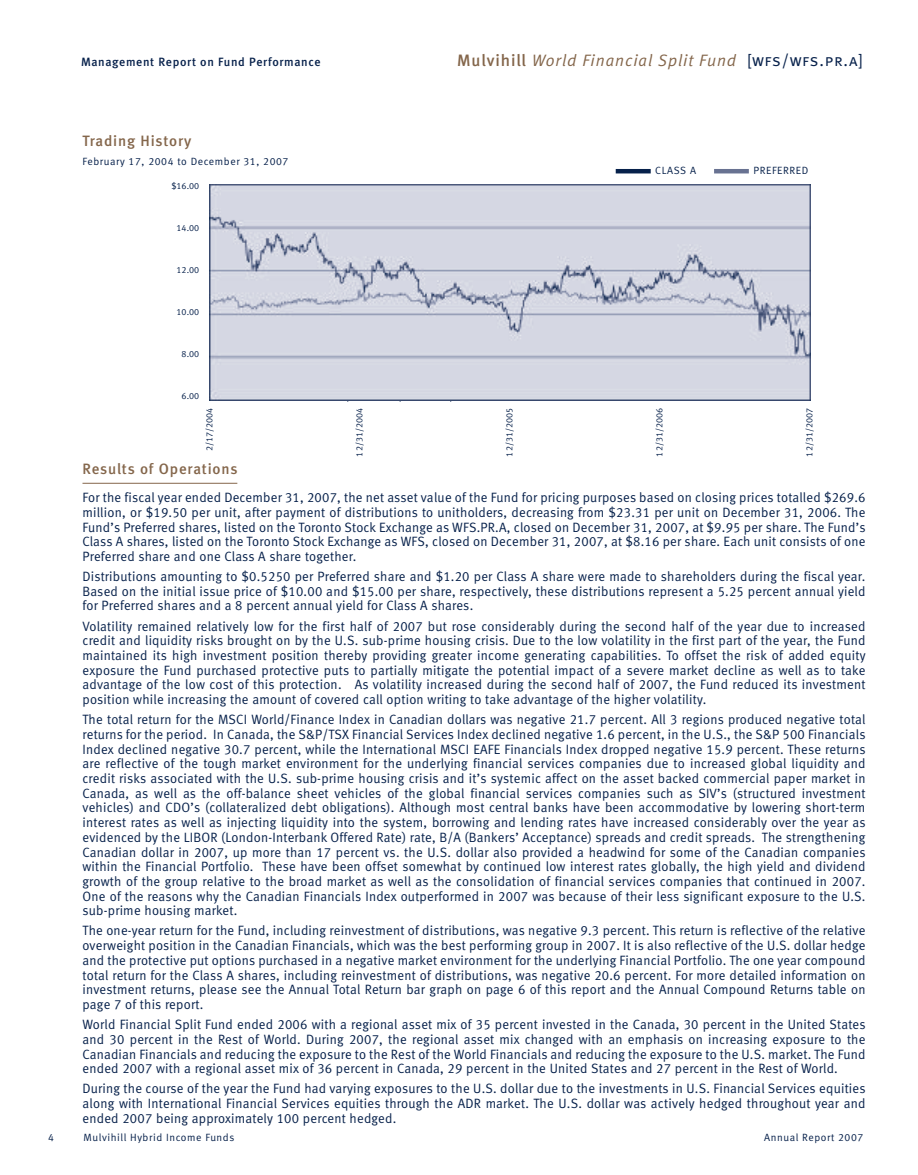
<style>
.page{position:relative;width:918px;height:1175px;background:#fff}
.page>*{position:absolute;margin:0;border:0;box-sizing:border-box;transform-origin:0 0}
.t1{font:italic 16.5px "Meta Normal LF";letter-spacing:.055em;color:#84664b}
.t2{font:15px "Meta Medium LF";letter-spacing:.055em;color:#84664b}
.t3{font:13.5px/14.7px "Meta Normal LF";letter-spacing:.015em;color:#07214b;text-align:justify}
.t4{font:12px "Meta Medium LF";letter-spacing:.055em;color:#07214b}
.t5{font:10.5px "Meta Normal LF";letter-spacing:.055em;color:#07214b}
.t6{font:9px "Meta Normal LF";color:#07214b}
.s1{font-family:"Meta";font-weight:500;font-style:normal}
.s2{font-family:"Meta Normal LF Caps";font-style:normal;color:#07214b}
</style>
<div class="page">
<hr style="left:82px;top:483px;width:155px;height:1px;background:#84664b">
<hr style="left:714px;top:169px;width:35px;height:4px;background:#687291">
<hr style="left:616px;top:169px;width:35px;height:4px;background:#07214b">
<img style="left:209px;top:185px;width:602px;height:216px">
<p class="t4" style="left:81px;top:58px;width:241px">Management Report on Fund Performance</p>
<p class="t1" style="left:457px;top:55px;width:407px"><span class="s1">Mulvihill</span> World Financial Split Fund <span class="s2">[wfs/wfs.pr.a]</span></p>
<p class="t2" style="left:82px;top:136px;width:110px">Trading History</p>
<p class="t5" style="left:82px;top:158px;width:208px">February 17, 2004 to December 31, 2007</p>
<p class="t6" style="left:171px;top:183px;width:29px">$16.00</p>
<p class="t6" style="left:177px;top:225px;width:24px">14.00</p>
<p class="t6" style="left:177px;top:267px;width:24px">12.00</p>
<p class="t6" style="left:177px;top:309px;width:24px">10.00</p>
<p class="t6" style="left:182px;top:351px;width:19px">8.00</p>
<p class="t6" style="left:182px;top:393px;width:19px">6.00</p>
<p class="t5" style="left:655px;top:166px;width:42px">CLASS A</p>
<p class="t5" style="left:754px;top:166px;width:56px">PREFERRED</p>
<p class="t6" style="left:206px;top:451px;width:45px;rotate:-90deg">2/17/2004</p>
<p class="t6" style="left:356px;top:456px;width:50px;rotate:-90deg">12/31/2004</p>
<p class="t6" style="left:506px;top:456px;width:50px;rotate:-90deg">12/31/2005</p>
<p class="t6" style="left:656px;top:456px;width:50px;rotate:-90deg">12/31/2006</p>
<p class="t6" style="left:806px;top:456px;width:50px;rotate:-90deg">12/31/2007</p>
<p class="t2" style="left:82px;top:463px;width:157px">Results of Operations</p>
<p class="t3" style="left:82px;top:491px;width:785px">For the fiscal year ended December 31, 2007, the net asset value of the Fund for pricing purposes based on closing prices totalled $269.6 million, or $19.50 per unit, after payment of distributions to unitholders, decreasing from $23.31 per unit on December 31, 2006. The Fund’s Preferred shares, listed on the Toronto Stock Exchange as WFS.PR.A, closed on December 31, 2007, at $9.95 per share. The Fund’s Class A shares, listed on the Toronto Stock Exchange as WFS, closed on December 31, 2007, at $8.16 per share. Each unit consists of one Preferred share and one Class A share together.</p>
<p class="t3" style="left:83px;top:570px;width:785px">Distributions amounting to $0.5250 per Preferred share and $1.20 per Class A share were made to shareholders during the fiscal year.<br>Based on the initial issue price of $10.00 and $15.00 per share, respectively, these distributions represent a 5.25 percent annual yield for Preferred shares and a 8 percent annual yield for Class A shares.</p>
<p class="t3" style="left:83px;top:620px;width:785px">Volatility remained relatively low for the first half of 2007 but rose considerably during the second half of the year due to increased credit and liquidity risks brought on by the U.S. sub-prime housing crisis. Due to the low volatility in the first part of the year, the Fund maintained its high investment position thereby providing greater income generating capabilities. To offset the risk of added equity exposure the Fund purchased protective puts to partially mitigate the potential impact of a severe market decline as well as to take advantage of the low cost of this protection. As volatility increased during the second half of 2007, the Fund reduced its investment position while increasing the amount of covered call option writing to take advantage of the higher volatility.</p>
<p class="t3" style="left:82px;top:713px;width:785px">The total return for the MSCI World/Finance Index in Canadian dollars was negative 21.7 percent. All 3 regions produced negative total returns for the period. In Canada, the S&amp;P/TSX Financial Services Index declined negative 1.6 percent, in the U.S., the S&amp;P 500 Financials Index declined negative 30.7 percent, while the International MSCI EAFE Financials Index dropped negative 15.9 percent. These returns are reflective of the tough market environment for the underlying financial services companies due to increased global liquidity and credit risks associated with the U.S. sub-prime housing crisis and it’s systemic affect on the asset backed commercial paper market in Canada, as well as the off-balance sheet vehicles of the global financial services companies such as SIV’s (structured investment vehicles) and CDO’s (collateralized debt obligations). Although most central banks have been accommodative by lowering short-term interest rates as well as injecting liquidity into the system, borrowing and lending rates have increased considerably over the year as evidenced by the LIBOR (London-Interbank Offered Rate) rate, B/A (Bankers’ Acceptance) spreads and credit spreads. The strengthening Canadian dollar in 2007, up more than 17 percent vs. the U.S. dollar also provided a headwind for some of the Canadian companies within the Financial Portfolio. These have been offset somewhat by continued low interest rates globally, the high yield and dividend growth of the group relative to the broad market as well as the consolidation of financial services companies that continued in 2007.<br>One of the reasons why the Canadian Financials Index outperformed in 2007 was because of their less significant exposure to the U.S. sub-prime housing market.</p>
<p class="t3" style="left:83px;top:924px;width:785px">The one-year return for the Fund, including reinvestment of distributions, was negative 9.3 percent. This return is reflective of the relative overweight position in the Canadian Financials, which was the best performing group in 2007. It is also reflective of the U.S. dollar hedge and the protective put options purchased in a negative market environment for the underlying Financial Portfolio. The one year compound total return for the Class A shares, including reinvestment of distributions, was negative 20.6 percent. For more detailed information on investment returns, please see the Annual Total Return bar graph on page 6 of this report and the Annual Compound Returns table on page 7 of this report.</p>
<p class="t3" style="left:82px;top:1018px;width:785px">World Financial Split Fund ended 2006 with a regional asset mix of 35 percent invested in the Canada, 30 percent in the United States and 30 percent in the Rest of World. During 2007, the regional asset mix changed with an emphasis on increasing exposure to the Canadian Financials and reducing the exposure to the Rest of the World Financials and reducing the exposure to the U.S. market. The Fund ended 2007 with a regional asset mix of 36 percent in Canada, 29 percent in the United States and 27 percent in the Rest of World.</p>
<p class="t3" style="left:82px;top:1082px;width:785px">During the course of the year the Fund had varying exposures to the U.S. dollar due to the investments in U.S. Financial Services equities along with International Financial Services equities through the ADR market. The U.S. dollar was actively hedged throughout year and ended 2007 being approximately 100 percent hedged.</p>
<p class="t5" style="left:48px;top:1134px;width:7px">4</p>
<p class="t5" style="left:84px;top:1134px;width:152px">Mulvihill Hybrid Income Funds</p>
<p class="t5" style="left:764px;top:1134px;width:101px">Annual Report 2007</p>
</div>
